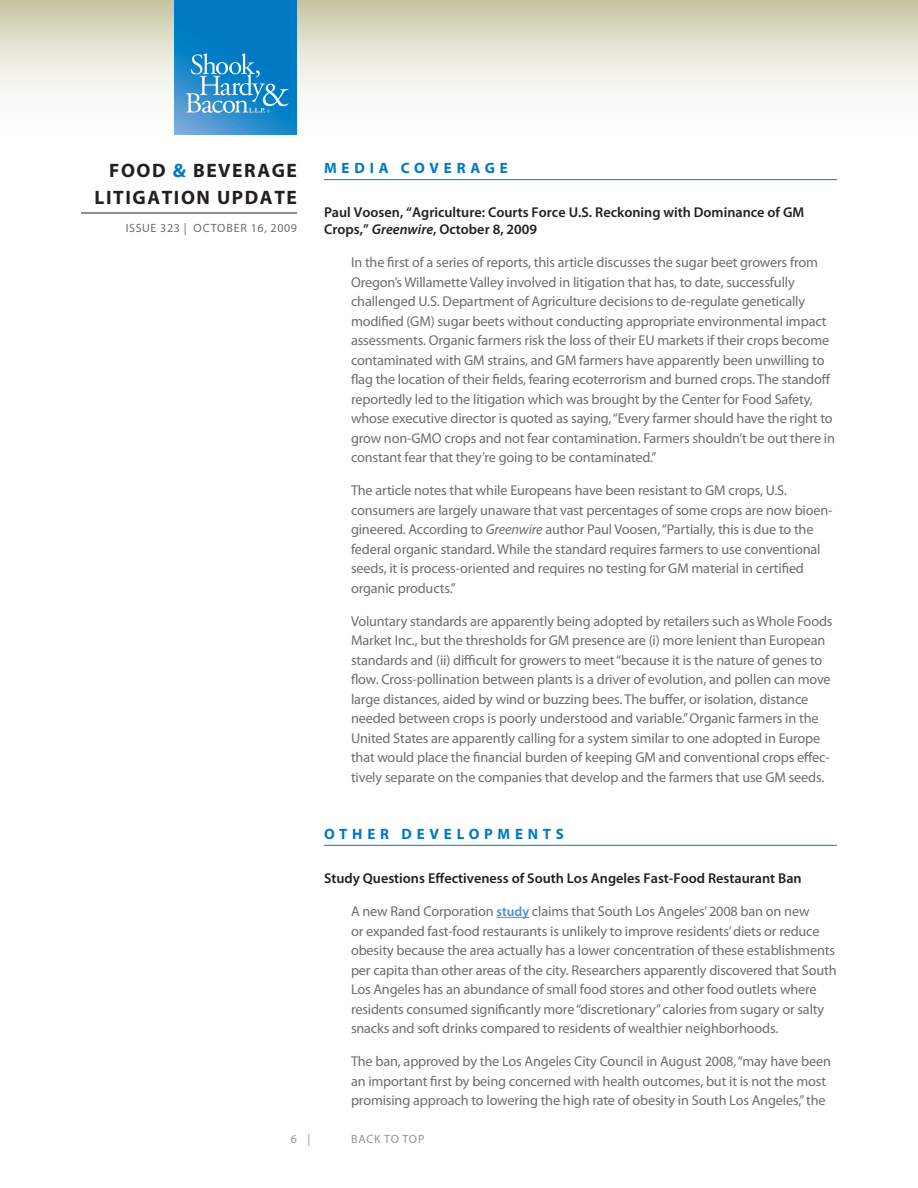
<style>
.page{position:relative;width:918px;height:1188px;background:#fff}
.page>*{position:absolute;margin:0;border:0;box-sizing:border-box;transform-origin:0 0}
.t1{font:700 19.5px/27px "Myriad Pro";letter-spacing:.08em;color:#231f20;text-align:right}
.Head{font:700 15px "Myriad Pro";letter-spacing:.32em;color:#0079c2}
.Body{font:14.25px/19.5px "Myriad Pro";letter-spacing:-.01em;color:#6c6d70}
.Subhead{font:600 14.25px/17.1px "Myriad Pro";color:#231f20}
.t2{font:12px "Myriad Pro";letter-spacing:.05em;color:#6c6d70}
.t3{font:12px "Myriad Pro";letter-spacing:.06em;color:#939598}
.s1{color:#0079c2}
.s2{font-style:italic}
.s3{font-weight:600;font-size:13.5px;color:#4393cf}
</style>
<div class="page">
<svg style="left:0;top:0;width:918px;height:135px"></svg>
<hr style="left:81px;top:213px;width:216px;height:1px;background:#231f20">
<img style="left:175px;top:0;width:122px;height:135px">
<hr style="left:324px;top:179px;width:513px;height:1px;background:#0079c2">
<hr style="left:324px;top:845px;width:513px;height:1px;background:#0079c2">
<hr style="left:496px;top:917px;width:33px;height:1px;background:#4393cf">
<h1 class="t1" style="left:94px;top:156px;width:204px">FOOD <span class="s1">&amp;</span> BEVERAGE<br>LITIGATION UPDATE</h1>
<p class="t2" style="left:126px;top:221px;width:173px">ISSUE 323 | OCTOBER 16, 2009</p>
<p class="Head" style="left:324px;top:158px;width:185px">MEDIA COVERAGE</p>
<p class="Subhead" style="left:324px;top:204px;width:482px">Paul Voosen, “Agriculture: Courts Force U.S. Reckoning with Dominance of GM<br>Crops,” <span class="s2">Greenwire</span>, October 8, 2009</p>
<p class="Body" style="left:351px;top:253px;width:486px">In the first of a series of reports, this article discusses the sugar beet growers from Oregon’s Willamette Valley involved in litigation that has, to date, successfully challenged U.S. Department of Agriculture decisions to de-regulate genetically modified (GM) sugar beets without conducting appropriate environmental impact assessments. Organic farmers risk the loss of their EU markets if their crops become contaminated with GM strains, and GM farmers have apparently been unwilling to flag the location of their fields, fearing ecoterrorism and burned crops. The standoff reportedly led to the litigation which was brought by the Center for Food Safety, whose executive director is quoted as saying, “Every farmer should have the right to grow non-GMO crops and not fear contamination. Farmers shouldn’t be out there in constant fear that they’re going to be contaminated.”</p>
<p class="Body" style="left:351px;top:481px;width:483px">The article notes that while Europeans have been resistant to GM crops, U.S. consumers are largely unaware that vast percentages of some crops are now bioen&shy;gineered. According to <span class="s2">Greenwire</span> author Paul Voosen, “Partially, this is due to the federal organic standard. While the standard requires farmers to use conventional seeds, it is process-oriented and requires no testing for GM material in certified organic products.”</p>
<p class="Body" style="left:351px;top:611px;width:483px">Voluntary standards are apparently being adopted by retailers such as Whole Foods Market Inc., but the thresholds for GM presence are (i) more lenient than European standards and (ii) difficult for growers to meet “because it is the nature of genes to flow. Cross-pollination between plants is a driver of evolution, and pollen can move large distances, aided by wind or buzzing bees. The buffer, or isolation, distance needed between crops is poorly understood and variable.” Organic farmers in the United States are apparently calling for a system similar to one adopted in Europe that would place the financial burden of keeping GM and conventional crops effec&shy;tively separate on the companies that develop and the farmers that use GM seeds.</p>
<p class="Head" style="left:324px;top:824px;width:241px">OTHER DEVELOPMENTS</p>
<p class="Subhead" style="left:324px;top:869px;width:479px">Study Questions Effectiveness of South Los Angeles Fast-Food Restaurant Ban</p>
<p class="Body" style="left:351px;top:901px;width:487px">A new Rand Corporation <span class="s3">study</span> claims that South Los Angeles’ 2008 ban on new<br>or expanded fast-food restaurants is unlikely to improve residents’ diets or reduce obesity because the area actually has a lower concentration of these establishments per capita than other areas of the city. Researchers apparently discovered that South Los Angeles has an abundance of small food stores and other food outlets where residents consumed significantly more “discretionary” calories from sugary or salty snacks and soft drinks compared to residents of wealthier neighborhoods.</p>
<p class="Body" style="left:351px;top:1051px;width:482px">The ban, approved by the Los Angeles City Council in August 2008, “may have been an important first by being concerned with health outcomes, but it is not the most promising approach to lowering the high rate of obesity in South Los Angeles,” the</p>
<p class="t3" style="left:291px;top:1132px;width:21px">6 |</p>
<p class="t3" style="left:351px;top:1132px;width:75px">BACK TO TOP</p>
</div>
